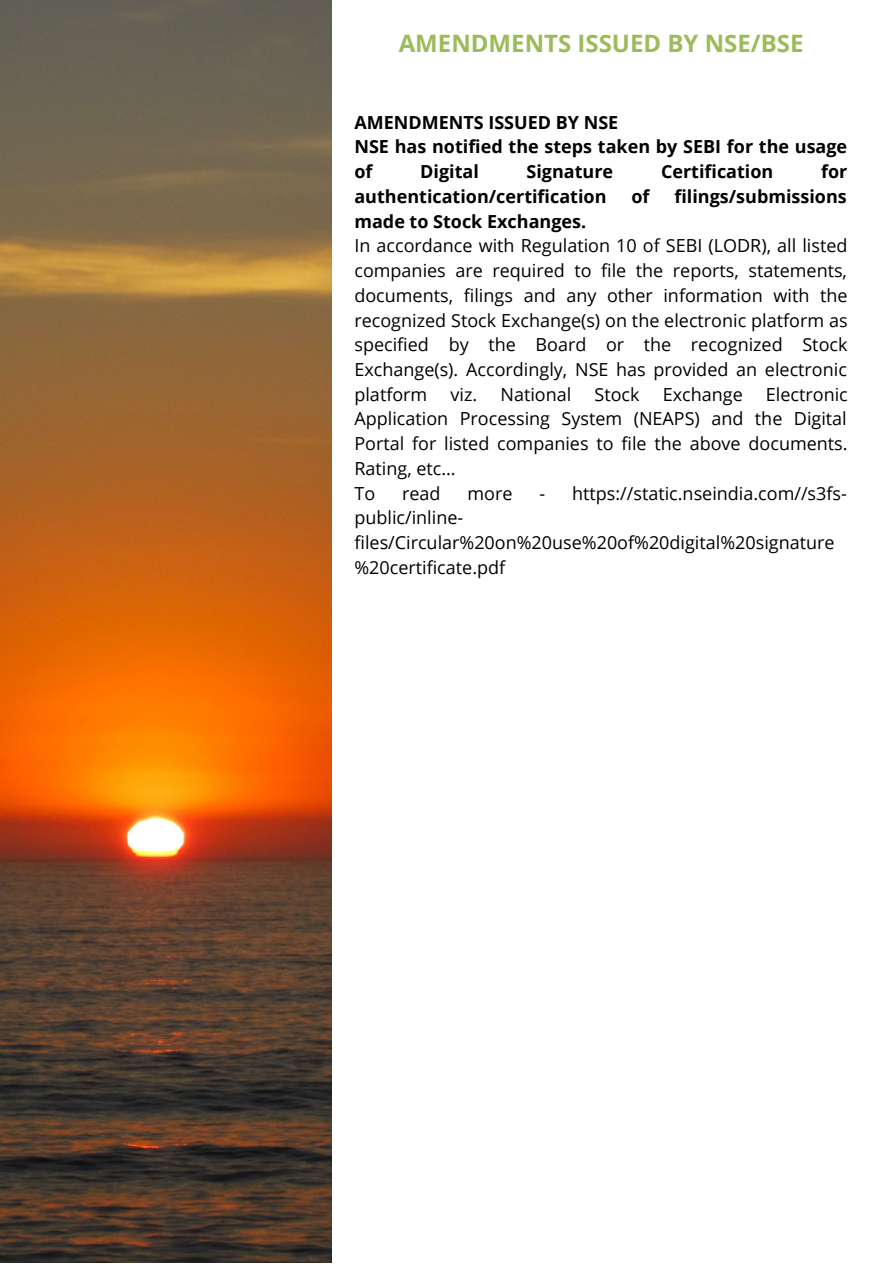
<style>
.page{position:relative;width:893px;height:1264px;background:#fff}
.page>*{position:absolute;margin:0;border:0;box-sizing:border-box;transform-origin:0 0}
.t1{font:700 24px "Open Sans";color:#9bbc59}
.t2{font:18px/24.8px "Open Sans";color:#000}
.t3{font:700 18px/24.8px "Open Sans";color:#000}
</style>
<div class="page">
<img style="left:0;top:0;width:332px;height:1262px">
<h1 class="t1" style="left:399px;top:26px;width:406px">AMENDMENTS ISSUED BY NSE/BSE</h1>
<p class="t3" style="left:354px;top:109px;width:494px">AMENDMENTS ISSUED BY NSE<br>NSE has notified the steps taken by SEBI for the usage of</p>
<p class="t3" style="left:420px;top:159px;width:60px">Digital</p>
<p class="t3" style="left:526px;top:159px;width:88px">Signature</p>
<p class="t3" style="left:661px;top:159px;width:114px">Certification</p>
<p class="t3" style="left:821px;top:159px;width:28px">for</p>
<p class="t3" style="left:354px;top:183px;width:253px">authentication/certification</p>
<p class="t3" style="left:631px;top:183px;width:20px">of</p>
<p class="t3" style="left:674px;top:183px;width:174px">filings/submissions</p>
<p class="t3" style="left:354px;top:208px;width:233px">made to Stock Exchanges.</p>
<p class="t2" style="left:354px;top:233px;width:494px;text-align:justify">In accordance with Regulation 10 of SEBI (LODR), all listed companies are required to file the reports, statements, documents, filings and any other information with the recognized Stock Exchange(s) on the electronic platform as specified by the Board or the recognized Stock Exchange(s). Accordingly, NSE has provided an electronic platform</p>
<p class="t2" style="left:354px;top:381px;width:495px;text-indent:411px">Electronic<br>Application Processing System (NEAPS) and the Digital<br>Portal for listed companies to file the above documents.<br>Rating, etc...<br>To</p>
<p class="t2" style="left:450px;top:381px;width:28px">viz.</p>
<p class="t2" style="left:500px;top:381px;width:72px">National</p>
<p class="t2" style="left:594px;top:381px;width:47px">Stock</p>
<p class="t2" style="left:662px;top:381px;width:81px">Exchange</p>
<p class="t2" style="left:402px;top:480px;width:40px">read</p>
<p class="t2" style="left:467px;top:480px;width:47px">more</p>
<p class="t2" style="left:539px;top:480px;width:309px">- https://static.nseindia.com//s3fs-</p>
<p class="t2" style="left:354px;top:505px;width:481px">public/inline&shy;files/Circular%20on%20use%20of%20digital%20signature %20certificate.pdf</p>
</div>
